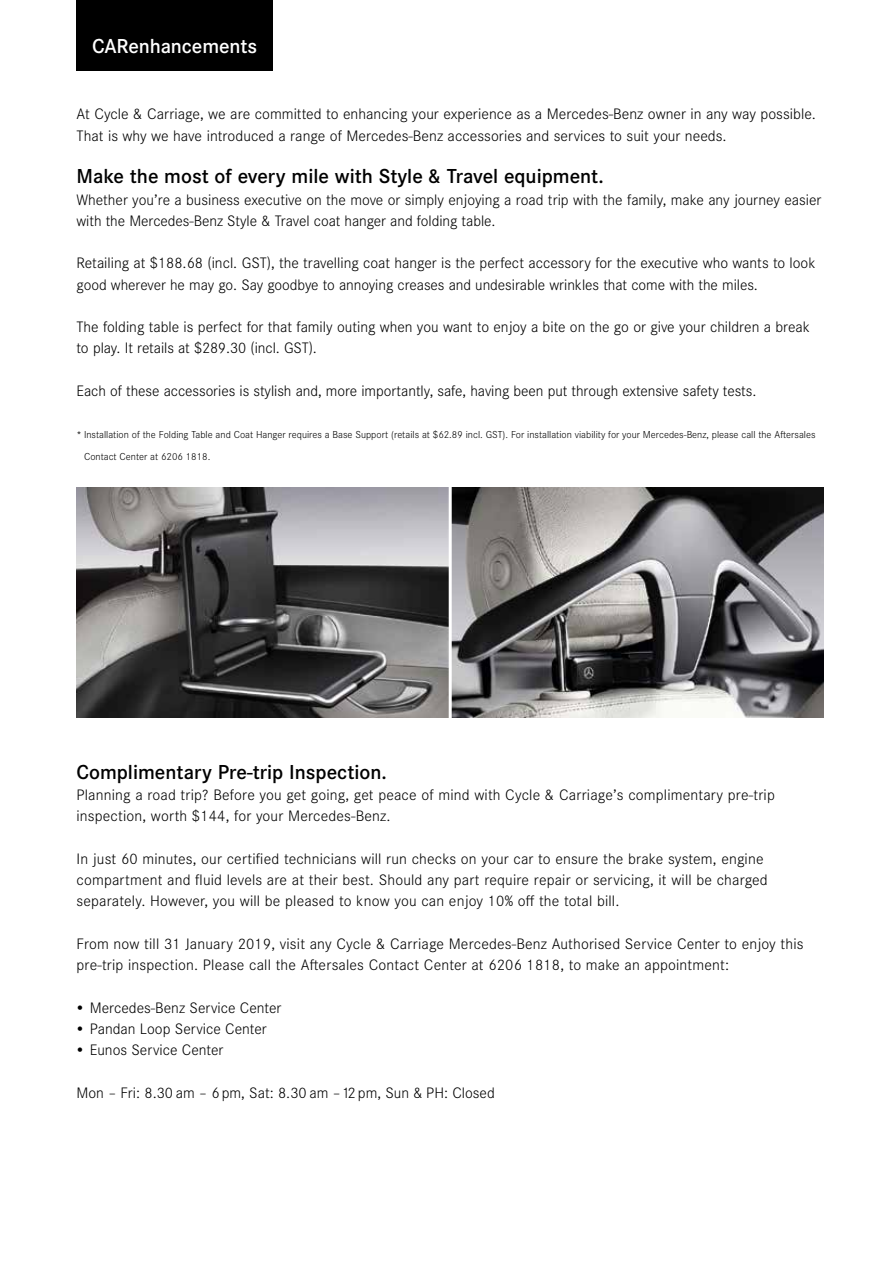
<style>
.page{position:relative;width:893px;height:1263px;background:#fff}
.page>*{position:absolute;margin:0;border:0;box-sizing:border-box;transform-origin:0 0}
.t1{font:600 21px "Daimler CS";color:#000}
.t2{font:600 21px "Daimler CS";letter-spacing:-.005em;color:#fff}
.t3{font:300 15.75px/21.3px "Daimler CS";color:#000}
.t4{font:300 10.5px/21.3px "Daimler CS";color:#000}
</style>
<div class="page">
<div style="left:77px;top:0;width:196px;height:70px;background:#000"></div>
<img style="left:77px;top:487px;width:747px;height:231px">
<hr style="left:449px;top:476px;width:3px;height:255px;background:#fff">
<h1 class="t2" style="left:92px;top:31px;width:167px">CARenhancements</h1>
<p class="t3" style="left:77px;top:103px;width:741px">At Cycle &amp; Carriage, we are committed to enhancing your experience as a Mercedes-Benz owner in any way possible.<br>That is why we have introduced a range of Mercedes-Benz accessories and services to suit your needs.</p>
<h1 class="t1" style="left:77px;top:161px;width:529px">Make the most of every mile with Style &amp; Travel equipment.</h1>
<p class="t3" style="left:77px;top:188px;width:746px">Whether you’re a business executive on the move or simply enjoying a road trip with the family, make any journey easier with the Mercedes-Benz Style &amp; Travel coat hanger and folding table.</p>
<p class="t3" style="left:77px;top:251px;width:741px">Retailing at $188.68 (incl. GST), the travelling coat hanger is the perfect accessory for the executive who wants to look good wherever he may go. Say goodbye to annoying creases and undesirable wrinkles that come with the miles.</p>
<p class="t3" style="left:77px;top:315px;width:735px">The folding table is perfect for that family outing when you want to enjoy a bite on the go or give your children a break to play. It retails at $289.30 (incl. GST).</p>
<p class="t3" style="left:77px;top:379px;width:681px">Each of these accessories is stylish and, more importantly, safe, having been put through extensive safety tests.</p>
<p class="t4" style="left:84px;top:424px;width:733px;text-indent:-7px">* Installation of the Folding Table and Coat Hanger requires a Base Support (retails at $62.89 incl. GST). For installation viability for your Mercedes-Benz, please call the Aftersales<br>Contact Center at 6206 1818.</p>
<h1 class="t1" style="left:77px;top:756px;width:312px">Complimentary Pre-trip Inspection.</h1>
<p class="t3" style="left:77px;top:783px;width:700px">Planning a road trip? Before you get going, get peace of mind with Cycle &amp; Carriage’s complimentary pre-trip inspection, worth $144, for your Mercedes-Benz.</p>
<p class="t3" style="left:77px;top:847px;width:693px">In just 60 minutes, our certified technicians will run checks on your car to ensure the brake system, engine compartment and fluid levels are at their best. Should any part require repair or servicing, it will be charged separately. However, you will be pleased to know you can enjoy 10% off the total bill.</p>
<p class="t3" style="left:77px;top:932px;width:728px">From now till 31 January 2019, visit any Cycle &amp; Carriage Mercedes-Benz Authorised Service Center to enjoy this pre-trip inspection. Please call the Aftersales Contact Center at 6206 1818, to make an appointment:</p>
<p class="t3" style="left:75px;top:996px;width:208px">• Mercedes-Benz Service Center</p>
<p class="t3" style="left:75px;top:1017px;width:193px">• Pandan Loop Service Center</p>
<p class="t3" style="left:75px;top:1038px;width:150px">• Eunos Service Center</p>
<p class="t3" style="left:77px;top:1081px;width:420px">Mon – Fri: 8.30 am – 6 pm, Sat: 8.30 am – 12 pm, Sun &amp; PH: Closed</p>
</div>
